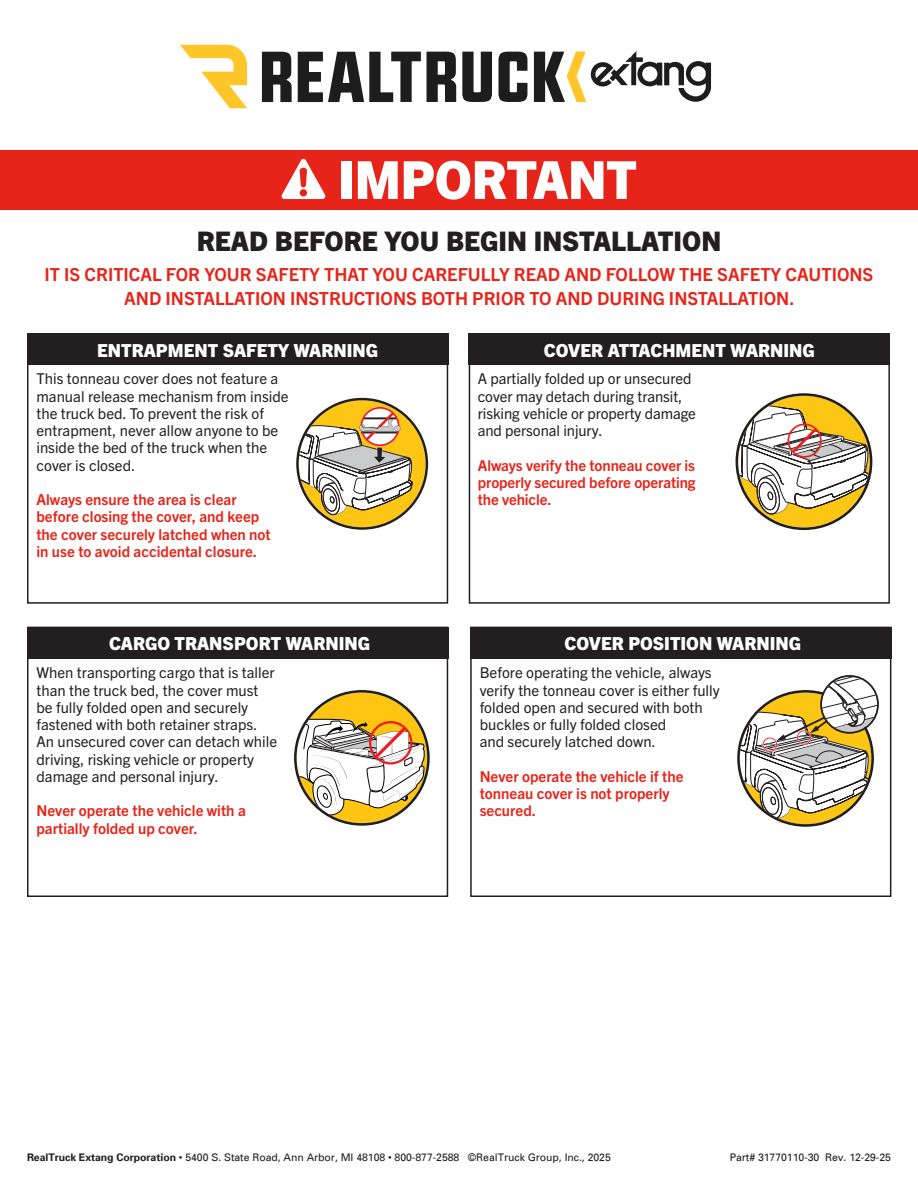
<style>
.page{position:relative;width:918px;height:1188px;background:#fff}
.page>*{position:absolute;margin:0;border:0;box-sizing:border-box;transform-origin:0 0}
.t1{font:800 52.5px "Trade Gothic Next LT Pro";letter-spacing:-.01em;color:#fff}
.t2{font:800 27px "Trade Gothic Next LT Pro";color:#231f20}
.t3{font:700 18px/24px "Trade Gothic Next LT Pro";color:#e72419;text-align:center}
.t4{font:800 18px "Trade Gothic Next LT Pro";color:#fff}
.t5{font:15px "Trade Gothic Next LT Pro";color:#231f20}
.t6{font:700 15px "Trade Gothic Next LT Pro";color:#e72419}
.t7{font:10.5px "Univers";letter-spacing:-.005em;color:#231f20}
.s1{font-weight:700}
</style>
<div class="page">
<svg style="left:296px;top:398px;width:132px;height:132px"></svg>
<div style="left:469px;top:334px;width:421px;height:31px;background:#231f20"></div>
<div style="left:27px;top:334px;width:421px;height:31px;background:#231f20"></div>
<div style="left:27px;top:628px;width:421px;height:31px;background:#231f20"></div>
<div style="left:470px;top:628px;width:421px;height:31px;background:#231f20"></div>
<svg style="left:294px;top:690px;width:136px;height:136px"></svg>
<svg style="left:736px;top:393px;width:136px;height:137px"></svg>
<div style="left:27px;top:627px;width:421px;height:270px;border:2px solid #231f20"></div>
<div style="left:27px;top:333px;width:421px;height:271px;border:2px solid #231f20"></div>
<div style="left:470px;top:627px;width:421px;height:270px;border:2px solid #231f20"></div>
<div style="left:469px;top:333px;width:421px;height:271px;border:2px solid #231f20"></div>
<svg style="left:737px;top:675px;width:142px;height:152px"></svg>
<div style="left:0;top:151px;width:918px;height:59px;background:#e72419"></div>
<svg style="left:281px;top:158px;width:45px;height:41px"></svg>
<svg style="left:262px;top:52px;width:30px;height:50px"></svg>
<svg style="left:298px;top:52px;width:123px;height:50px"></svg>
<svg style="left:427px;top:52px;width:29px;height:50px"></svg>
<svg style="left:462px;top:52px;width:30px;height:50px"></svg>
<svg style="left:498px;top:52px;width:29px;height:50px"></svg>
<svg style="left:534px;top:51px;width:177px;height:51px"></svg>
<svg style="left:180px;top:45px;width:67px;height:63px"></svg>
<p class="t1" style="left:338px;top:143px;width:300px">IMPORTANT</p>
<p class="t2" style="left:197px;top:222px;width:526px">READ BEFORE YOU BEGIN INSTALLATION</p>
<p class="t3" style="left:45px;top:261px;width:830px">IT IS CRITICAL FOR YOUR SAFETY THAT YOU CAREFULLY READ AND FOLLOW THE SAFETY CAUTIONS<br>AND INSTALLATION INSTRUCTIONS BOTH PRIOR TO AND DURING INSTALLATION.</p>
<p class="t4" style="left:97px;top:338px;width:282px">ENTRAPMENT SAFETY WARNING</p>
<p class="t4" style="left:544px;top:338px;width:272px">COVER ATTACHMENT WARNING</p>
<p class="t5" style="left:36px;top:368px;width:243px">This tonneau cover does not feature a</p>
<p class="t5" style="left:36px;top:386px;width:254px">manual release mechanism from inside</p>
<p class="t5" style="left:36px;top:403px;width:229px">the truck bed. To prevent the risk of</p>
<p class="t5" style="left:36px;top:420px;width:243px">entrapment, never allow anyone to be</p>
<p class="t5" style="left:36px;top:437px;width:232px">inside the bed of the truck when the</p>
<p class="t5" style="left:36px;top:455px;width:100px">cover is closed.</p>
<p class="t6" style="left:36px;top:489px;width:202px">Always ensure the area is clear</p>
<p class="t6" style="left:36px;top:506px;width:224px">before closing the cover, and keep</p>
<p class="t6" style="left:36px;top:524px;width:236px">the cover securely latched when not</p>
<p class="t6" style="left:36px;top:541px;width:222px">in use to avoid accidental closure.</p>
<p class="t5" style="left:478px;top:368px;width:215px">A partially folded up or unsecured</p>
<p class="t5" style="left:478px;top:386px;width:206px">cover may detach during transit,</p>
<p class="t5" style="left:478px;top:403px;width:220px">risking vehicle or property damage</p>
<p class="t5" style="left:478px;top:420px;width:126px">and personal injury.</p>
<p class="t6" style="left:478px;top:455px;width:219px">Always verify the tonneau cover is</p>
<p class="t6" style="left:478px;top:472px;width:219px">properly secured before operating</p>
<p class="t6" style="left:478px;top:489px;width:75px">the vehicle.</p>
<p class="t4" style="left:109px;top:631px;width:262px">CARGO TRANSPORT WARNING</p>
<p class="t4" style="left:564px;top:631px;width:238px">COVER POSITION WARNING</p>
<p class="t5" style="left:36px;top:662px;width:240px">When transporting cargo that is taller</p>
<p class="t5" style="left:36px;top:680px;width:224px">than the truck bed, the cover must</p>
<p class="t5" style="left:36px;top:697px;width:213px">be fully folded open and securely</p>
<p class="t5" style="left:36px;top:714px;width:222px">fastened with both retainer straps.</p>
<p class="t5" style="left:36px;top:731px;width:242px">An unsecured cover can detach while</p>
<p class="t5" style="left:36px;top:749px;width:219px">driving, risking vehicle or property</p>
<p class="t5" style="left:36px;top:766px;width:184px">damage and personal injury.</p>
<p class="t6" style="left:36px;top:800px;width:211px">Never operate the vehicle with a</p>
<p class="t6" style="left:36px;top:818px;width:163px">partially folded up cover.</p>
<p class="t5" style="left:480px;top:662px;width:233px">Before operating the vehicle, always</p>
<p class="t5" style="left:480px;top:680px;width:242px">verify the tonneau cover is either fully</p>
<p class="t5" style="left:480px;top:697px;width:225px">folded open and secured with both</p>
<p class="t5" style="left:480px;top:714px;width:188px">buckles or fully folded closed</p>
<p class="t5" style="left:480px;top:731px;width:178px">and securely latched down.</p>
<p class="t6" style="left:480px;top:766px;width:205px">Never operate the vehicle if the</p>
<p class="t6" style="left:480px;top:783px;width:191px">tonneau cover is not properly</p>
<p class="t6" style="left:480px;top:800px;width:58px">secured.</p>
<p class="t7" style="left:27px;top:1153px;width:585px"><span class="s1">RealTruck Extang Corporation</span> • 5400 S. State Road, Ann Arbor, MI 48108 • 800-877-2588 ©RealTruck Group, Inc., 2025</p>
<p class="t7" style="left:730px;top:1153px;width:163px">Part# 31770110-30 Rev. 12-29-25</p>
</div>
